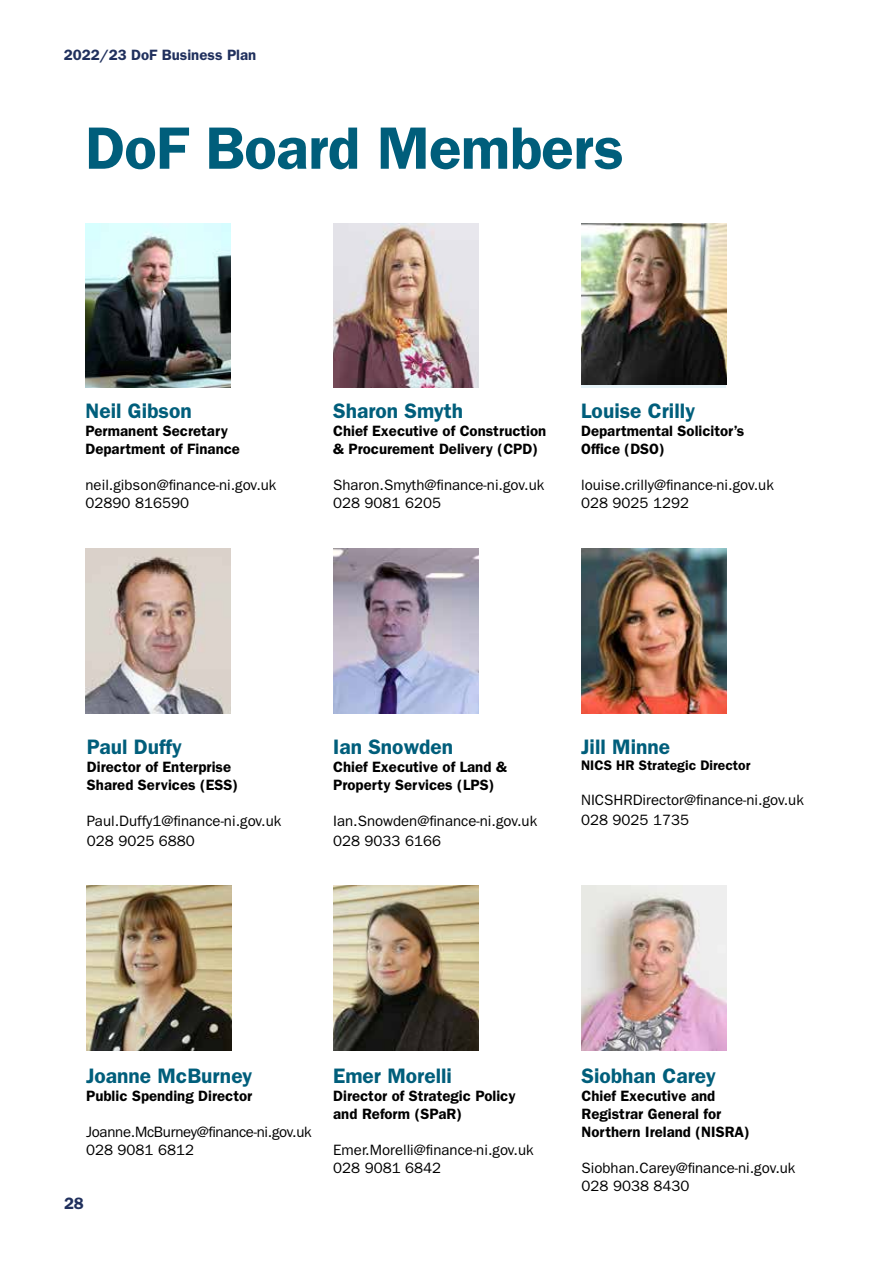
<style>
.page{position:relative;width:893px;height:1263px;background:#fff}
.page>*{position:absolute;margin:0;border:0;box-sizing:border-box;transform-origin:0 0}
.t1{font:600 60px "ITC Franklin Gothic Std";letter-spacing:-.01em;color:#005e7b}
.t2{font:600 21px "ITC Franklin Gothic Std";color:#005e7b}
.t3{font:600 16.5px "ITC Franklin Gothic Std";color:#20305d}
.t4{font:15px "ITC Franklin Gothic Std";color:#000}
.t5{font:600 15px/18px "ITC Franklin Gothic Std";color:#000}
.t6{font:15px "ITC Franklin Gothic Std";letter-spacing:-.02em;color:#000}
.t7{font:600 15px "ITC Franklin Gothic Std";color:#20305d}
.t8{font:600 13.95px "ITC Franklin Gothic Std";color:#000}
</style>
<div class="page">
<img style="left:581px;top:886px;width:145px;height:164px">
<img style="left:333px;top:886px;width:145px;height:164px">
<img style="left:86px;top:886px;width:145px;height:164px">
<img style="left:85px;top:223px;width:145px;height:165px">
<img style="left:333px;top:223px;width:145px;height:165px">
<img style="left:85px;top:549px;width:145px;height:164px">
<img style="left:581px;top:223px;width:145px;height:162px">
<img style="left:581px;top:549px;width:145px;height:164px">
<img style="left:333px;top:549px;width:145px;height:164px">
<p class="t7" style="left:64px;top:46px;width:194px">2022/23 DoF Business Plan</p>
<p class="t1" style="left:85px;top:113px;width:540px">DoF Board Members</p>
<p class="t2" style="left:86px;top:398px;width:108px">Neil Gibson</p>
<p class="t5" style="left:86px;top:421px;width:144px">Permanent Secretary</p>
<p class="t5" style="left:86px;top:439px;width:156px">Department of Finance</p>
<p class="t4" style="left:86px;top:476px;width:192px">neil.gibson@finance-ni.gov.uk</p>
<p class="t4" style="left:86px;top:494px;width:105px">02890 816590</p>
<p class="t2" style="left:333px;top:398px;width:132px">Sharon Smyth</p>
<p class="t5" style="left:333px;top:421px;width:215px">Chief Executive of Construction &amp; Procurement Delivery (CPD)</p>
<p class="t4" style="left:333px;top:476px;width:213px">Sharon.Smyth@finance-ni.gov.uk</p>
<p class="t4" style="left:333px;top:494px;width:109px">028 9081 6205</p>
<p class="t2" style="left:581px;top:398px;width:116px">Louise Crilly</p>
<p class="t5" style="left:581px;top:421px;width:165px">Departmental Solicitor’s</p>
<p class="t5" style="left:581px;top:439px;width:85px">Office (DSO)</p>
<p class="t4" style="left:581px;top:476px;width:194px">louise.crilly@finance-ni.gov.uk</p>
<p class="t4" style="left:581px;top:494px;width:109px">028 9025 1292</p>
<p class="t2" style="left:87px;top:734px;width:96px">Paul Duffy</p>
<p class="t5" style="left:87px;top:757px;width:153px">Director of Enterprise<br>Shared Services (ESS)</p>
<p class="t4" style="left:87px;top:812px;width:196px">Paul.Duffy1@finance-ni.gov.uk</p>
<p class="t4" style="left:87px;top:832px;width:110px">028 9025 6880</p>
<p class="t2" style="left:333px;top:734px;width:122px">Ian Snowden</p>
<p class="t5" style="left:333px;top:757px;width:175px">Chief Executive of Land &amp;<br>Property Services (LPS)</p>
<p class="t4" style="left:333px;top:812px;width:206px">Ian.Snowden@finance-ni.gov.uk</p>
<p class="t4" style="left:333px;top:832px;width:109px">028 9033 6166</p>
<p class="t2" style="left:581px;top:734px;width:91px">Jill Minne</p>
<p class="t8" style="left:581px;top:757px;width:171px">NICS HR Strategic Director</p>
<p class="t4" style="left:581px;top:791px;width:224px">NICSHRDirector@finance-ni.gov.uk</p>
<p class="t4" style="left:581px;top:811px;width:109px">028 9025 1735</p>
<p class="t2" style="left:86px;top:1063px;width:168px">Joanne McBurney</p>
<p class="t5" style="left:86px;top:1087px;width:168px">Public Spending Director</p>
<p class="t6" style="left:86px;top:1123px;width:227px">Joanne.McBurney@finance-ni.gov.uk</p>
<p class="t4" style="left:86px;top:1141px;width:110px">028 9081 6812</p>
<p class="t3" style="left:64px;top:1193px;width:21px">28</p>
<p class="t2" style="left:333px;top:1063px;width:120px">Emer Morelli</p>
<p class="t5" style="left:333px;top:1087px;width:184px">Director of Strategic Policy</p>
<p class="t5" style="left:333px;top:1105px;width:130px">and Reform (SPaR)</p>
<p class="t4" style="left:333px;top:1141px;width:202px">Emer.Morelli@finance-ni.gov.uk</p>
<p class="t4" style="left:333px;top:1159px;width:109px">028 9081 6842</p>
<p class="t2" style="left:581px;top:1063px;width:136px">Siobhan Carey</p>
<p class="t5" style="left:581px;top:1087px;width:135px">Chief Executive and</p>
<p class="t5" style="left:581px;top:1105px;width:141px">Registrar General for</p>
<p class="t5" style="left:581px;top:1123px;width:170px">Northern Ireland (NISRA)</p>
<p class="t4" style="left:581px;top:1159px;width:215px">Siobhan.Carey@finance-ni.gov.uk</p>
<p class="t4" style="left:581px;top:1177px;width:109px">028 9038 8430</p>
</div>
